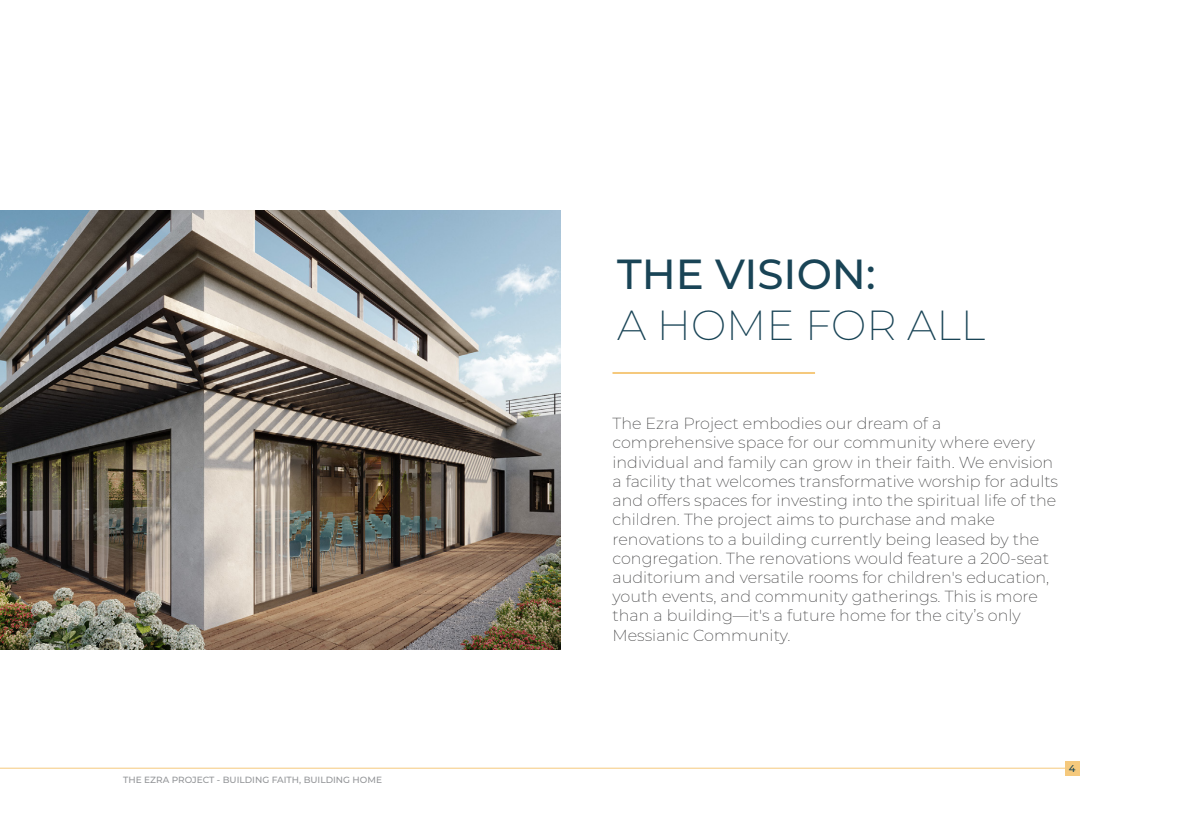
<style>
.page{position:relative;width:1191px;height:840px;background:#fff}
.page>*{position:absolute;margin:0;border:0;box-sizing:border-box;transform-origin:0 0}
.t1{font:200 42px "Montserrat";color:#194456}
.t2{font:500 42px "Montserrat";color:#194456}
.t3{font:200 16px/19.2px "Montserrat";color:#3e3e3f}
.t4{font:500 10px "Montserrat";color:#184556}
.t5{font:500 9px "Montserrat";color:#939598}
</style>
<div class="page">
<hr style="left:612px;top:372px;width:203px;height:2px;background:#f5c97d">
<img style="left:0;top:210px;width:560px;height:439px">
<hr style="left:0;top:767px;width:1068px;height:1px;background:#f5c97d">
<div style="left:1065px;top:760px;width:14px;height:15px;background:#f5c97d"></div>
<p class="t5" style="left:123px;top:773px;width:260px">THE EZRA PROJECT - BUILDING FAITH, BUILDING HOME</p>
<h1 class="t2" style="left:617px;top:245px;width:260px">THE VISION:</h1>
<h1 class="t1" style="left:617px;top:296px;width:370px">A HOME FOR ALL</h1>
<p class="t3" style="left:612px;top:413px;width:447px">The Ezra Project embodies our dream of a comprehensive space for our community where every individual and family can grow in their faith. We envision a facility that welcomes transformative worship for adults and offers spaces for investing into the spiritual life of the children. The project aims to purchase and make renovations to a building currently being leased by the congregation. The renovations would feature a 200-seat auditorium and versatile rooms for children's education, youth events, and community gatherings. This is more than a building—it's a future home for the city’s only Messianic Community.</p>
<p class="t4" style="left:1069px;top:760px;width:8px">4</p>
</div>
